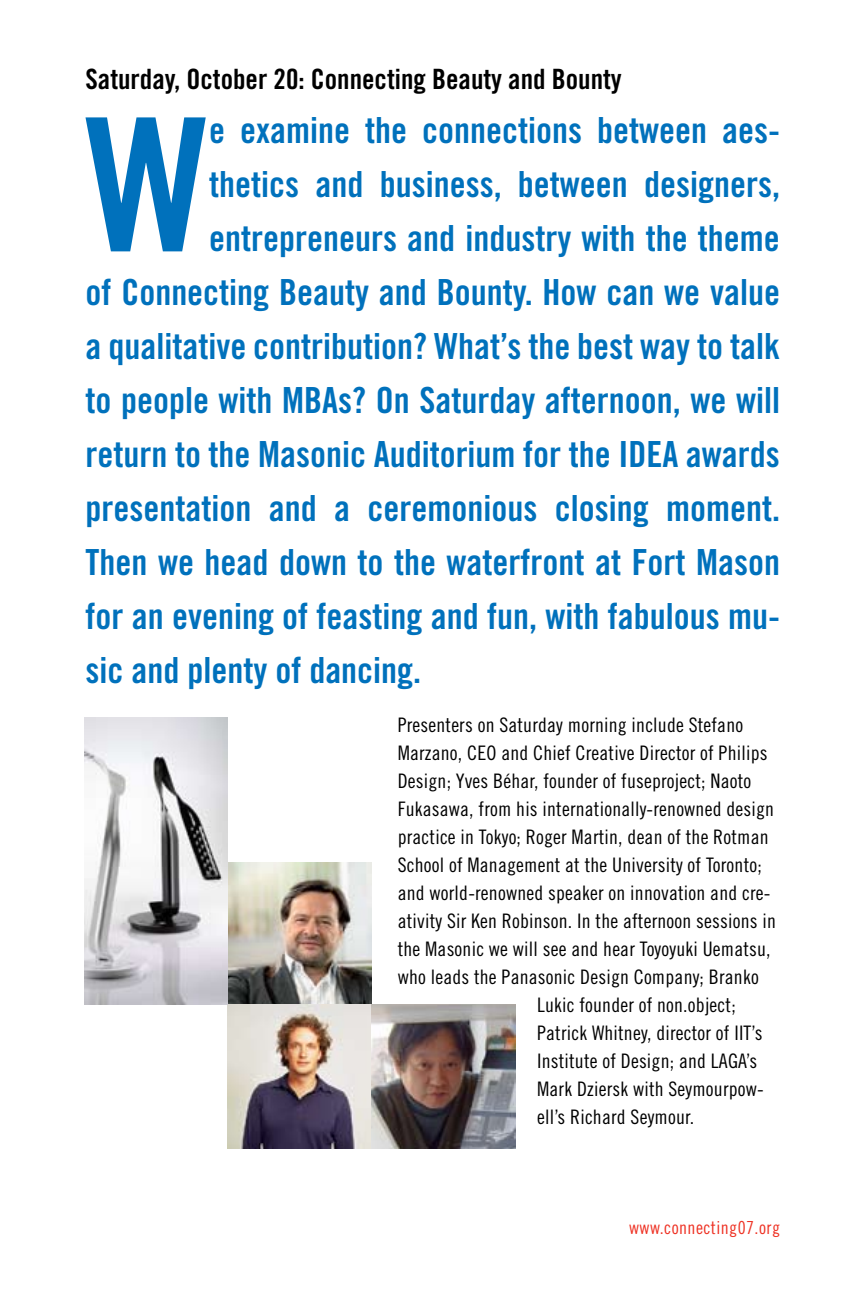
<style>
.page{position:relative;width:864px;height:1296px;background:#fff}
.page>*{position:absolute;margin:0;border:0;box-sizing:border-box;transform-origin:0 0}
.t1{font:185.6px "Trade Gothic Bold Cond Twenty";color:#0071bc}
.t2{font:36px "Trade Gothic Bold Cond Twenty";color:#0071bc}
.t3{font:28px "Trade Gothic Bold Cond Twenty";color:#000}
.t4{font:20px "Trade Gothic Cond Eighteen";letter-spacing:.01em;color:#000}
.t5{font:18px "Trade Gothic Cond Eighteen";letter-spacing:.025em;color:#ee3224}
</style>
<div class="page">
<img style="left:227px;top:862px;width:144px;height:287px">
<img style="left:84px;top:717px;width:144px;height:288px">
<img style="left:371px;top:1004px;width:144px;height:144px">
<h3 class="t3" style="left:86px;top:62px;width:538px">Saturday, October 20: Connecting Beauty and Bounty</h3>
<h1 class="t1" style="left:86px;top:72px;width:125px">W</h1>
<h2 class="t2" style="left:209px;top:109px;width:572px">e examine the connections between aes-</h2>
<h2 class="t2" style="left:209px;top:163px;width:572px">thetics and business, between designers,</h2>
<h2 class="t2" style="left:209px;top:217px;width:572px">entrepreneurs and industry with the theme</h2>
<h2 class="t2" style="left:86px;top:271px;width:696px">of Connecting Beauty and Bounty. How can we value</h2>
<h2 class="t2" style="left:86px;top:325px;width:696px">a qualitative contribution? What’s the best way to talk</h2>
<h2 class="t2" style="left:86px;top:379px;width:696px">to people with MBAs? On Saturday afternoon, we will</h2>
<h2 class="t2" style="left:86px;top:433px;width:696px">return to the Masonic Auditorium for the IDEA awards</h2>
<h2 class="t2" style="left:86px;top:487px;width:696px">presentation and a ceremonious closing moment.</h2>
<h2 class="t2" style="left:86px;top:541px;width:696px">Then we head down to the waterfront at Fort Mason</h2>
<h2 class="t2" style="left:86px;top:595px;width:696px">for an evening of feasting and fun, with fabulous mu-</h2>
<h2 class="t2" style="left:86px;top:649px;width:337px">sic and plenty of dancing.</h2>
<p class="t4" style="left:398px;top:713px;width:347px">Presenters on Saturday morning include Stefano</p>
<p class="t4" style="left:398px;top:741px;width:371px">Marzano, CEO and Chief Creative Director of Philips</p>
<p class="t4" style="left:398px;top:769px;width:355px">Design; Yves Béhar, founder of fuseproject; Naoto</p>
<p class="t4" style="left:398px;top:797px;width:378px">Fukasawa, from his internationally-renowned design</p>
<p class="t4" style="left:398px;top:825px;width:373px">practice in Tokyo; Roger Martin, dean of the Rotman</p>
<p class="t4" style="left:398px;top:853px;width:366px">School of Management at the University of Toronto;</p>
<p class="t4" style="left:398px;top:881px;width:374px">and world-renowned speaker on innovation and cre-</p>
<p class="t4" style="left:398px;top:909px;width:380px">ativity Sir Ken Robinson. In the afternoon sessions in</p>
<p class="t4" style="left:398px;top:937px;width:375px">the Masonic we will see and hear Toyoyuki Uematsu,</p>
<p class="t4" style="left:398px;top:965px;width:363px">who leads the Panasonic Design Company; Branko</p>
<p class="t4" style="left:537px;top:993px;width:200px">Lukic founder of non.object;</p>
<p class="t4" style="left:537px;top:1021px;width:227px">Patrick Whitney, director of IIT’s</p>
<p class="t4" style="left:537px;top:1049px;width:222px">Institute of Design; and LAGA’s</p>
<p class="t4" style="left:537px;top:1077px;width:228px">Mark Dziersk with Seymourpow-</p>
<p class="t4" style="left:537px;top:1105px;width:159px">ell’s Richard Seymour.</p>
<p class="t5" style="left:629px;top:1217px;width:152px">www.connecting07.org</p>
</div>
